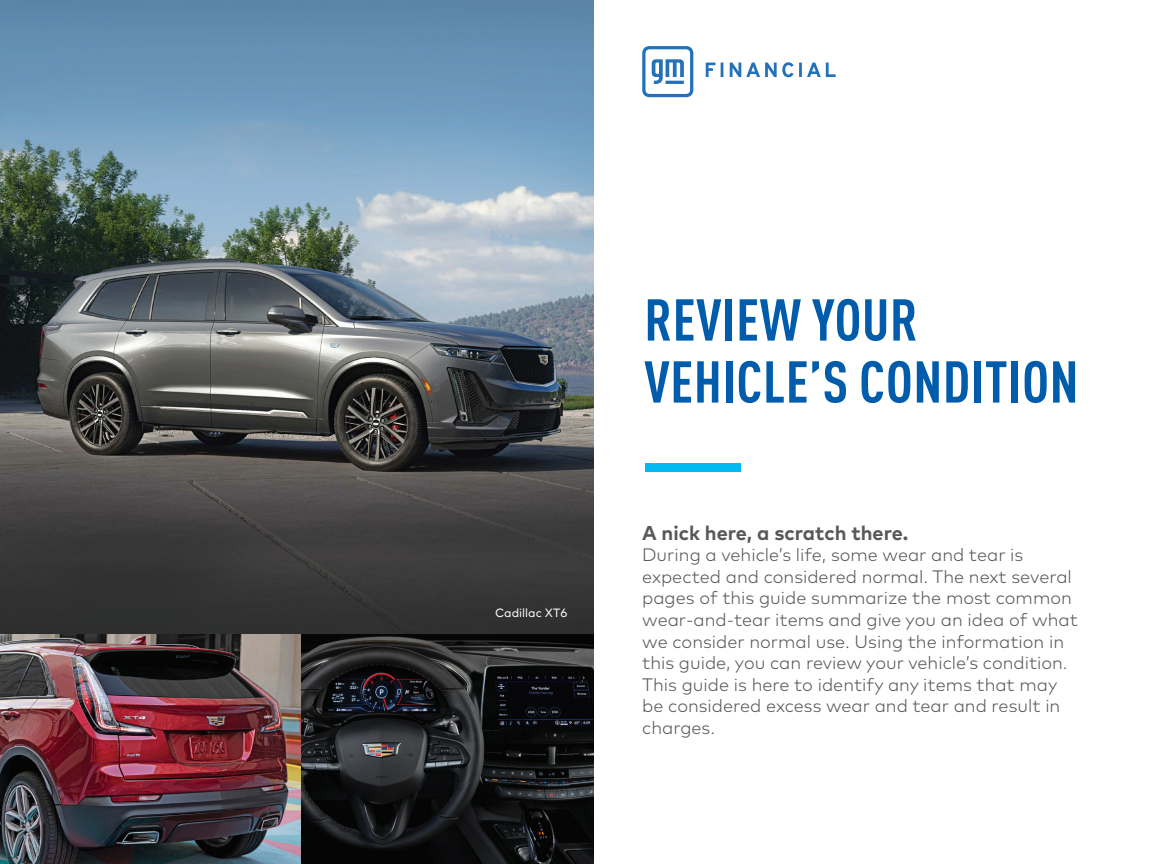
<style>
.page{position:relative;width:1152px;height:864px;background:#fff}
.page>*{position:absolute;margin:0;border:0;box-sizing:border-box;transform-origin:0 0}
.t1{font:700 condensed 58px/62px "DIN Pro";letter-spacing:.01em;color:#015dab}
.t2{font:700 20px "Mark Pro";color:#57585a}
.t3{font:300 18px/21.6px "Mark Pro";color:#57585a}
.t4{font:12px "Mark Pro";color:#fff}
</style>
<div class="page">
<img style="left:0;top:0;width:593px;height:863px">
<svg style="left:642px;top:46px;width:194px;height:51px"></svg>
<div style="left:646px;top:463px;width:95px;height:9px;background:#00baf1"></div>
<p class="t4" style="left:495px;top:604px;width:74px">Cadillac XT6</p>
<h1 class="t1" style="left:644px;top:284px;width:436px">REVIEW YOUR<br>VEHICLE’S CONDITION</h1>
<p class="t2" style="left:642px;top:517px;width:268px">A nick here, a scratch there.</p>
<p class="t3" style="left:642px;top:543px;width:437px">During a vehicle’s life, some wear and tear is expected and considered normal. The next several pages of this guide summarize the most common wear-and-tear items and give you an idea of what we consider normal use. Using the information in this guide, you can review your vehicle’s condition.<br>This guide is here to identify any items that may be considered excess wear and tear and result in charges.</p>
</div>
